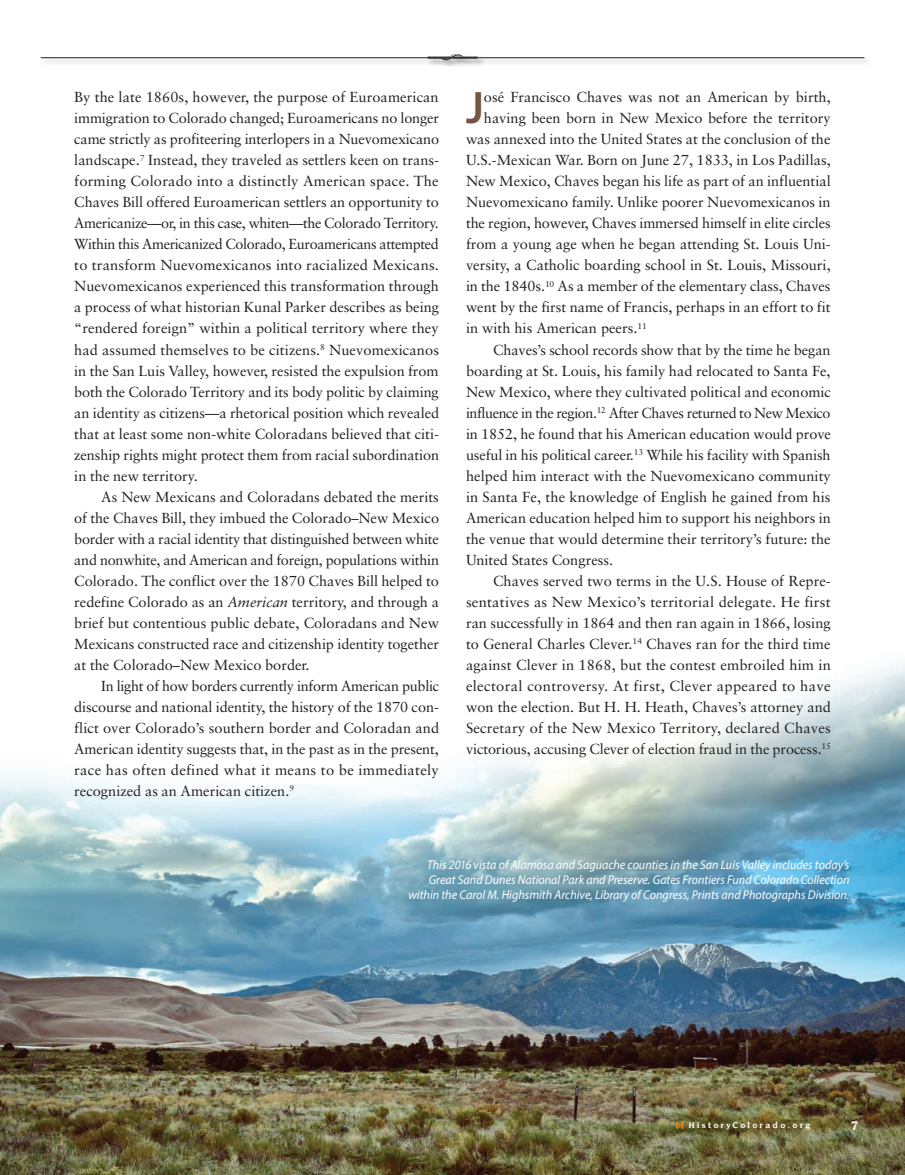
<style>
.page{position:relative;width:905px;height:1175px;background:#fff}
.page>*{position:absolute;margin:0;border:0;box-sizing:border-box;transform-origin:0 0}
.t1{font:600 45.75px "Myriad Pro";color:#735743}
.t2{font:14.55px/21px "Sabon";color:#231f20;text-align:justify}
.t3{font:14.55px "Sabon";letter-spacing:-.025em;color:#231f20}
.t4{font:14.55px "Sabon";letter-spacing:.02em;color:#231f20}
.t5{font:700 13.5px "Novarese";color:#fff}
.t6{font:italic 12.75px/15.3px "Myriad Pro";color:#fff;text-align:right;scale:.95 1}
.t7{font:700 9px "Novarese";letter-spacing:.25em;color:#fff}
.s1{font-style:italic}
</style>
<div class="page">
<img style="left:0;top:662px;width:904px;height:512px">
<div style="left:40px;top:56px;width:831px;height:10px;background:#231f20;opacity:.5"></div>
<hr style="left:41px;top:57px;width:823px;height:1px;background:#231f20">
<div style="left:427px;top:53px;width:58px;height:15px;background:#231f20;opacity:.5"></div>
<svg style="left:428px;top:54px;width:49px;height:6px"></svg>
<svg style="left:676px;top:1121px;width:7px;height:7px"></svg>
<p class="t2" style="left:74px;top:87px;width:366px">By the late 1860s, however, the purpose of Euroamerican immigration to Colorado changed; Euroamericans no longer came strictly as profiteering interlopers in a Nuevomexicano landscape.<sup>7</sup> Instead, they traveled as settlers keen on trans&shy;forming Colorado into a distinctly American space. The Chaves Bill offered Euroamerican settlers an opportunity to Americanize—or, in this case, whiten—the Colorado Territory.<br>Within this Americanized Colorado, Euroamericans attempted to transform Nuevomexicanos into racialized Mexicans.<br>Nuevomexicanos experienced this transformation through a process of what historian Kunal Parker describes as being “rendered foreign” within a political territory where they had assumed themselves to be citizens.<sup>8</sup> Nuevomexicanos in the San Luis Valley, however, resisted the expulsion from both the Colorado Territory and its body politic by claiming an identity as citizens—a rhetorical position which revealed that at least some non-white Coloradans believed that citi&shy;zenship rights might protect them from racial subordination in the new territory.</p>
<p class="t2" style="left:74px;top:486px;width:366px;text-indent:27px">As New Mexicans and Coloradans debated the merits of the Chaves Bill, they imbued the Colorado–New Mexico border with a racial identity that distinguished between white and nonwhite, and American and foreign, populations within Colorado. The conflict over the 1870 Chaves Bill helped to redefine Colorado as an <span class="s1">American</span> territory, and through a brief but contentious public debate, Coloradans and New Mexicans constructed race and citizenship identity together at the Colorado–New Mexico border.</p>
<p class="t2" style="left:74px;top:675px;width:366px;text-indent:27px">In light of how borders currently inform American public discourse and national identity, the history of the 1870 con&shy;flict over Colorado’s southern border and Coloradan and American identity suggests that, in the past as in the present, race has often defined what it means to be immediately recognized as an American citizen.<sup>9</sup></p>
<h1 class="t1" style="left:466px;top:79px;width:19px">J</h1>
<p class="t2" style="left:484px;top:87px;width:348px">osé Francisco Chaves was not an American by birth,</p>
<p class="t2" style="left:484px;top:108px;width:348px">having been born in New Mexico before the territory</p>
<p class="t2" style="left:466px;top:129px;width:366px">was annexed into the United States at the conclusion of the</p>
<p class="t2" style="left:466px;top:150px;width:366px">U.S.-Mexican War. Born on June 27, 1833, in Los Padillas,</p>
<p class="t2" style="left:466px;top:171px;width:366px">New Mexico, Chaves began his life as part of an influential</p>
<p class="t2" style="left:466px;top:192px;width:366px">Nuevomexicano family. Unlike poorer Nuevomexicanos in</p>
<p class="t2" style="left:466px;top:213px;width:366px">the region, however, Chaves immersed himself in elite circles</p>
<p class="t2" style="left:466px;top:234px;width:366px">from a young age when he began attending St. Louis Uni-</p>
<p class="t2" style="left:466px;top:255px;width:366px">versity, a Catholic boarding school in St. Louis, Missouri,</p>
<p class="t2" style="left:466px;top:276px;width:366px">in the 1840s.<sup>10</sup> As a member of the elementary class, Chaves</p>
<p class="t2" style="left:466px;top:297px;width:366px">went by the first name of Francis, perhaps in an effort to fit</p>
<p class="t2" style="left:466px;top:318px;width:182px">in with his American peers.<sup>11</sup></p>
<p class="t2" style="left:493px;top:339px;width:339px">Chaves’s school records show that by the time he began</p>
<p class="t2" style="left:466px;top:360px;width:366px">boarding at St. Louis, his family had relocated to Santa Fe,</p>
<p class="t2" style="left:466px;top:381px;width:366px">New Mexico, where they cultivated political and economic</p>
<p class="t3" style="left:466px;top:404px;width:366px">influence in the region.<sup>12</sup> After Chaves returned to New Mexico</p>
<p class="t2" style="left:466px;top:423px;width:366px">in 1852, he found that his American education would prove</p>
<p class="t2" style="left:466px;top:444px;width:366px">useful in his political career.<sup>13</sup> While his facility with Spanish</p>
<p class="t2" style="left:466px;top:465px;width:366px">helped him interact with the Nuevomexicano community</p>
<p class="t2" style="left:466px;top:486px;width:366px">in Santa Fe, the knowledge of English he gained from his</p>
<p class="t2" style="left:466px;top:507px;width:366px">American education helped him to support his neighbors in</p>
<p class="t2" style="left:466px;top:528px;width:366px">the venue that would determine their territory’s future: the</p>
<p class="t2" style="left:466px;top:549px;width:149px">United States Congress.</p>
<p class="t2" style="left:493px;top:570px;width:339px">Chaves served two terms in the U.S. House of Repre-</p>
<p class="t2" style="left:466px;top:591px;width:366px">sentatives as New Mexico’s territorial delegate. He first</p>
<p class="t2" style="left:466px;top:612px;width:366px">ran successfully in 1864 and then ran again in 1866, losing</p>
<p class="t2" style="left:466px;top:633px;width:366px">to General Charles Clever.<sup>14</sup> Chaves ran for the third time</p>
<p class="t2" style="left:466px;top:654px;width:366px">against Clever in 1868, but the contest embroiled him in</p>
<p class="t4" style="left:466px;top:677px;width:366px">electoral controversy. At first, Clever appeared to have</p>
<p class="t2" style="left:466px;top:696px;width:366px">won the election. But H. H. Heath, Chaves’s attorney and</p>
<p class="t2" style="left:466px;top:717px;width:366px">Secretary of the New Mexico Territory, declared Chaves</p>
<p class="t2" style="left:466px;top:738px;width:366px">victorious, accusing Clever of election fraud in the process.<sup>15</sup></p>
<p class="t6" style="left:408px;top:856px;width:466px">This 2016 vista of Alamosa and Saguache counties in the San Luis Valley includes today’s<br>Great Sand Dunes National Park and Preserve. Gates Frontiers Fund Colorado Collection within the Carol M. Highsmith Archive, Library of Congress, Prints and Photographs Division.</p>
<p class="t7" style="left:688px;top:1120px;width:124px">HistoryColorado.org</p>
<p class="t5" style="left:850px;top:1118px;width:9px">7</p>
</div>
